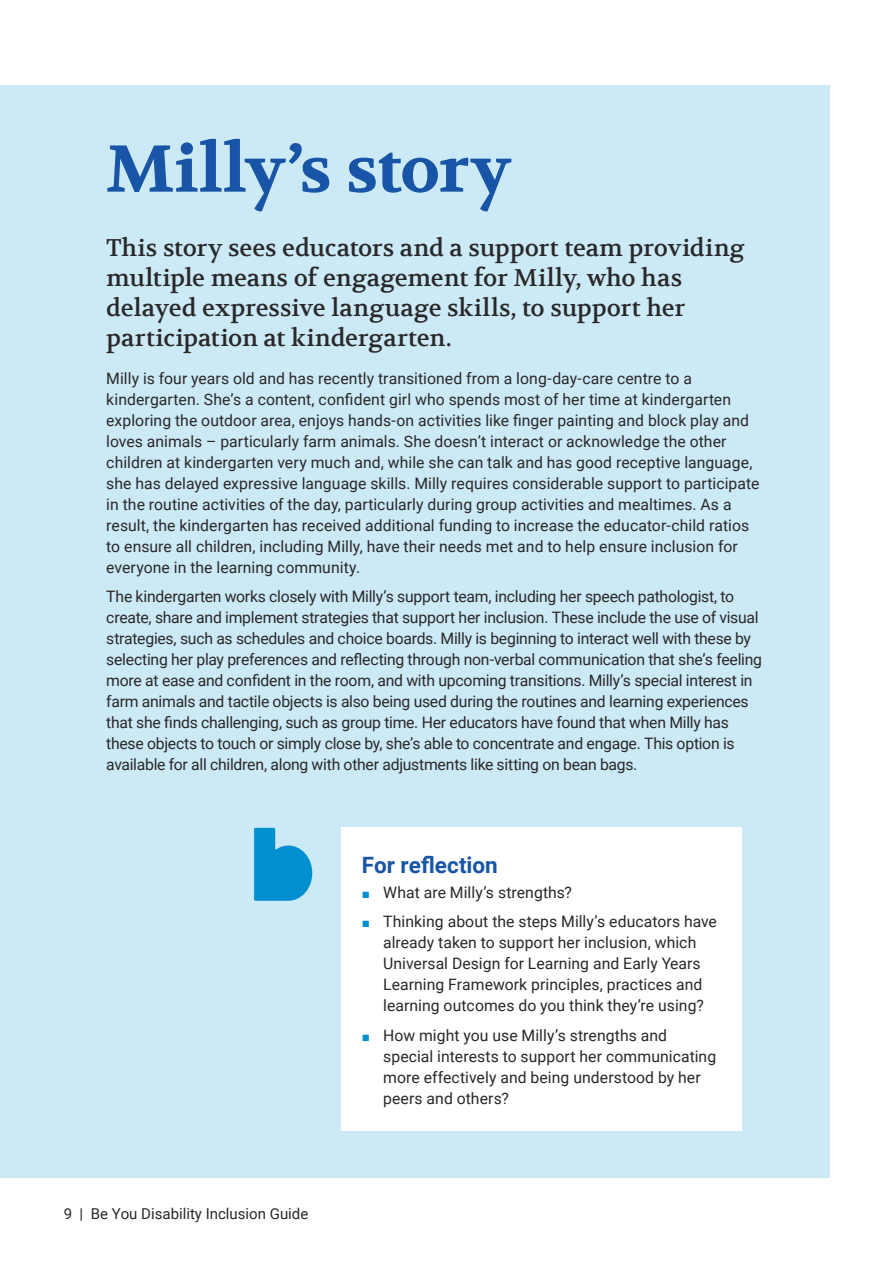
<style>
.page{position:relative;width:893px;height:1263px;background:#fff}
.page>*{position:absolute;margin:0;border:0;box-sizing:border-box;transform-origin:0 0}
.t1{font:700 66px "Volkhov";letter-spacing:-.005em;color:#1955a6}
.H2_Intro{font:24px/30px "Volkhov";letter-spacing:-.005em;color:#292829}
.H3_Sans_header{font:700 22.5px "Roboto";color:#1955a6}
.Story_text{font:15.75px/21px "Roboto";letter-spacing:-.01em;color:#292829}
.Reflection_bullet{font:15.75px/21px "Roboto";letter-spacing:.005em;color:#292829;text-align:center}
.t2{font:15px "Roboto";color:#292829}
.s1{font-family:"Arial";font-size:13.5px;color:#0090d0}
</style>
<div class="page">
<div style="left:0;top:85px;width:829px;height:1093px;background:#cce9f6"></div>
<div style="left:341px;top:828px;width:401px;height:303px;background:#fff"></div>
<svg style="left:254px;top:828px;width:58px;height:73px"></svg>
<h1 class="t1" style="left:106px;top:130px;width:406px">Milly’s story</h1>
<h2 class="H2_Intro" style="left:106px;top:233px;width:640px">This story sees educators and a support team providing multiple means of engagement for Milly, who has delayed expressive language skills, to support her participation at kindergarten.</h2>
<p class="Story_text" style="left:106px;top:367px;width:655px">Milly is four years old and has recently transitioned from a long-day-care centre to a kindergarten. She’s a content, confident girl who spends most of her time at kindergarten exploring the outdoor area, enjoys hands-on activities like finger painting and block play and loves animals – particularly farm animals. She doesn’t interact or acknowledge the other children at kindergarten very much and, while she can talk and has good receptive language, she has delayed expressive language skills. Milly requires considerable support to participate in the routine activities of the day, particularly during group activities and mealtimes. As a result, the kindergarten has received additional funding to increase the educator-child ratios to ensure all children, including Milly, have their needs met and to help ensure inclusion for everyone in the learning community.</p>
<p class="Story_text" style="left:106px;top:585px;width:657px">The kindergarten works closely with Milly’s support team, including her speech pathologist, to create, share and implement strategies that support her inclusion. These include the use of visual strategies, such as schedules and choice boards. Milly is beginning to interact well with these by selecting her play preferences and reflecting through non-verbal communication that she’s feeling more at ease and confident in the room, and with upcoming transitions. Milly’s special interest in farm animals and tactile objects is also being used during the routines and learning experiences that she finds challenging, such as group time. Her educators have found that when Milly has these objects to touch or simply close by, she’s able to concentrate and engage. This option is available for all children, along with other adjustments like sitting on bean bags.</p>
<p class="t2" style="left:64px;top:1203px;width:246px">9 | Be You Disability Inclusion Guide</p>
<h3 class="H3_Sans_header" style="left:362px;top:849px;width:137px">For reflection</h3>
<p class="Reflection_bullet" style="left:362px;top:881px;width:212px"><span class="s1">■</span> What are Milly’s strengths?</p>
<p class="Reflection_bullet" style="left:362px;top:911px;width:356px"><span class="s1">■</span> Thinking about the steps Milly’s educators have already taken to support her inclusion, which Universal Design for Learning and Early Years Learning Framework principles, practices and learning outcomes do you think they’re using?</p>
<p class="Reflection_bullet" style="left:383px;top:1024px;width:335px;text-align:left;text-indent:-21px"><span class="s1">■</span> How might you use Milly’s strengths and special interests to support her communicating more effectively and being understood by her peers and others?</p>
</div>
